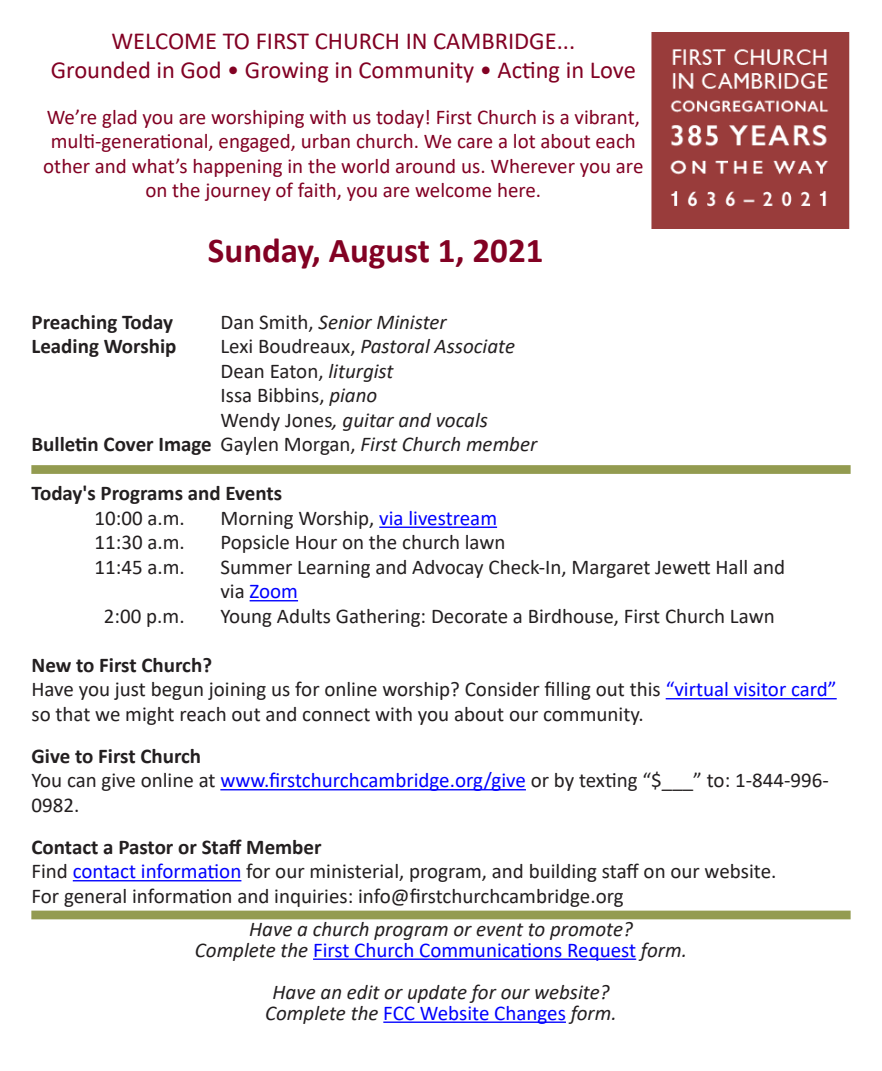
<style>
.page{position:relative;width:882px;height:1071px;background:#fff}
.page>*{position:absolute;margin:0;border:0;box-sizing:border-box;transform-origin:0 0}
.Paragraph_Style_1{font:700 35px "Calibri";color:#820123}
.t1{font:24.5px "Calibri";color:#820123}
.Paragraph_Style_1-2{font:21px/24.5px "Calibri";color:#231f20}
.Paragraph_Style_1-3{font:21px/24.5px "Calibri";color:#820123;text-align:center}
.Paragraph_Style_1-4{font:700 21px "Calibri";color:#231f20}
.Paragraph_Style_1-5{font:italic 21px "Calibri";color:#231f20}
.Paragraph_Style_1-6{font:21px "Calibri";color:#00f}
.s1{font-style:normal}
.s2{font-style:italic}
.s3{font-weight:400}
.s4{font-weight:400;font-style:italic}
.s5{color:#00f}
.s6{color:#231f20}
.s7{font-style:italic;color:#231f20}
</style>
<div class="page">
<hr style="left:379px;top:527px;width:118px;height:1px;background:#00f">
<hr style="left:250px;top:600px;width:48px;height:1px;background:#00f">
<hr style="left:666px;top:698px;width:171px;height:1px;background:#00f">
<hr style="left:220px;top:789px;width:306px;height:1px;background:#00f">
<hr style="left:73px;top:880px;width:168px;height:1px;background:#00f">
<hr style="left:313px;top:959px;width:323px;height:1px;background:#00f">
<hr style="left:383px;top:1022px;width:183px;height:1px;background:#00f">
<img style="left:651px;top:32px;width:199px;height:197px">
<div style="left:31px;top:465px;width:820px;height:9px;background:#939b50"></div>
<div style="left:31px;top:911px;width:820px;height:8px;background:#939b50"></div>
<p class="t1" style="left:111px;top:23px;width:465px">WELCOME TO FIRST CHURCH IN CAMBRIDGE...</p>
<p class="t1" style="left:51px;top:53px;width:587px">Grounded in God • Growing in Community • Acting in Love</p>
<p class="Paragraph_Style_1-3" style="left:43px;top:104px;width:602px">We’re glad you are worshiping with us today! First Church is a vibrant, multi-generational, engaged, urban church. We care a lot about each other and what’s happening in the world around us. Wherever you are on the journey of faith, you are welcome here.</p>
<p class="Paragraph_Style_1" style="left:208px;top:226px;width:337px">Sunday, August 1, 2021</p>
<p class="Paragraph_Style_1-4" style="left:32px;top:307px;width:143px">Preaching Today</p>
<p class="Paragraph_Style_1-5" style="left:220px;top:307px;width:228px"><span class="s1">Dan Smith,</span> Senior Minister</p>
<p class="Paragraph_Style_1-4" style="left:32px;top:331px;width:147px">Leading Worship</p>
<p class="Paragraph_Style_1-5" style="left:220px;top:332px;width:296px"><span class="s1">Lexi Boudreaux,</span> Pastoral Associate</p>
<p class="Paragraph_Style_1-2" style="left:220px;top:358px;width:175px">Dean Eaton, <span class="s2">liturgist</span></p>
<p class="Paragraph_Style_1-2" style="left:220px;top:383px;width:158px">Issa Bibbins, <span class="s2">piano</span></p>
<p class="Paragraph_Style_1-5" style="left:220px;top:405px;width:269px"><span class="s1">Wendy Jones</span>, guitar and vocals</p>
<p class="Paragraph_Style_1-4" style="left:32px;top:429px;width:507px">Bulletin Cover Image <span class="s3">Gaylen Morgan,</span> <span class="s4">First Church member</span></p>
<p class="Paragraph_Style_1-4" style="left:32px;top:479px;width:252px">Today's Programs and Events</p>
<p class="Paragraph_Style_1-2" style="left:94px;top:505px;width:92px">10:00 a.m.</p>
<p class="Paragraph_Style_1-2" style="left:220px;top:505px;width:278px">Morning Worship, <span class="s5">via livestream</span></p>
<p class="Paragraph_Style_1-2" style="left:94px;top:530px;width:92px">11:30 a.m.</p>
<p class="Paragraph_Style_1-2" style="left:220px;top:530px;width:287px">Popsicle Hour on the church lawn</p>
<p class="Paragraph_Style_1-2" style="left:94px;top:554px;width:92px">11:45 a.m.</p>
<p class="Paragraph_Style_1-2" style="left:220px;top:554px;width:566px">Summer Learning and Advocay Check-In, Margaret Jewett Hall and</p>
<p class="Paragraph_Style_1-6" style="left:220px;top:577px;width:79px"><span class="s6">via</span> Zoom</p>
<p class="Paragraph_Style_1-2" style="left:104px;top:603px;width:82px">2:00 p.m.</p>
<p class="Paragraph_Style_1-2" style="left:220px;top:603px;width:556px">Young Adults Gathering: Decorate a Birdhouse, First Church Lawn</p>
<p class="Paragraph_Style_1-4" style="left:32px;top:650px;width:182px">New to First Church?</p>
<p class="Paragraph_Style_1-2" style="left:32px;top:677px;width:807px">Have you just begun joining us for online worship? Consider filling out this <span class="s5">“virtual visitor card” </span>so that we might reach out and connect with you about our community.</p>
<p class="Paragraph_Style_1-4" style="left:32px;top:741px;width:171px">Give to First Church</p>
<p class="Paragraph_Style_1-2" style="left:32px;top:768px;width:799px">You can give online at <span class="s5">www.firstchurchcambridge.org/give</span> or by texting “$___” to: 1-844-996-<br>0982.</p>
<p class="Paragraph_Style_1-4" style="left:32px;top:832px;width:292px">Contact a Pastor or Staff Member</p>
<p class="Paragraph_Style_1-2" style="left:32px;top:859px;width:746px">Find <span class="s5">contact information</span> for our ministerial, program, and building staff on our website.</p>
<p class="Paragraph_Style_1-2" style="left:32px;top:883px;width:594px">For general information and inquiries: info@firstchurchcambridge.org</p>
<p class="Paragraph_Style_1-5" style="left:249px;top:914px;width:385px">Have a church program or event to promote?</p>
<p class="Paragraph_Style_1-6" style="left:195px;top:935px;width:494px"><span class="s7">Complete the</span> First Church Communications Request <span class="s7">form.</span></p>
<p class="Paragraph_Style_1-5" style="left:273px;top:977px;width:338px">Have an edit or update for our website?</p>
<p class="Paragraph_Style_1-6" style="left:265px;top:998px;width:353px"><span class="s7">Complete the</span> FCC Website Changes <span class="s7">form.</span></p>
</div>
